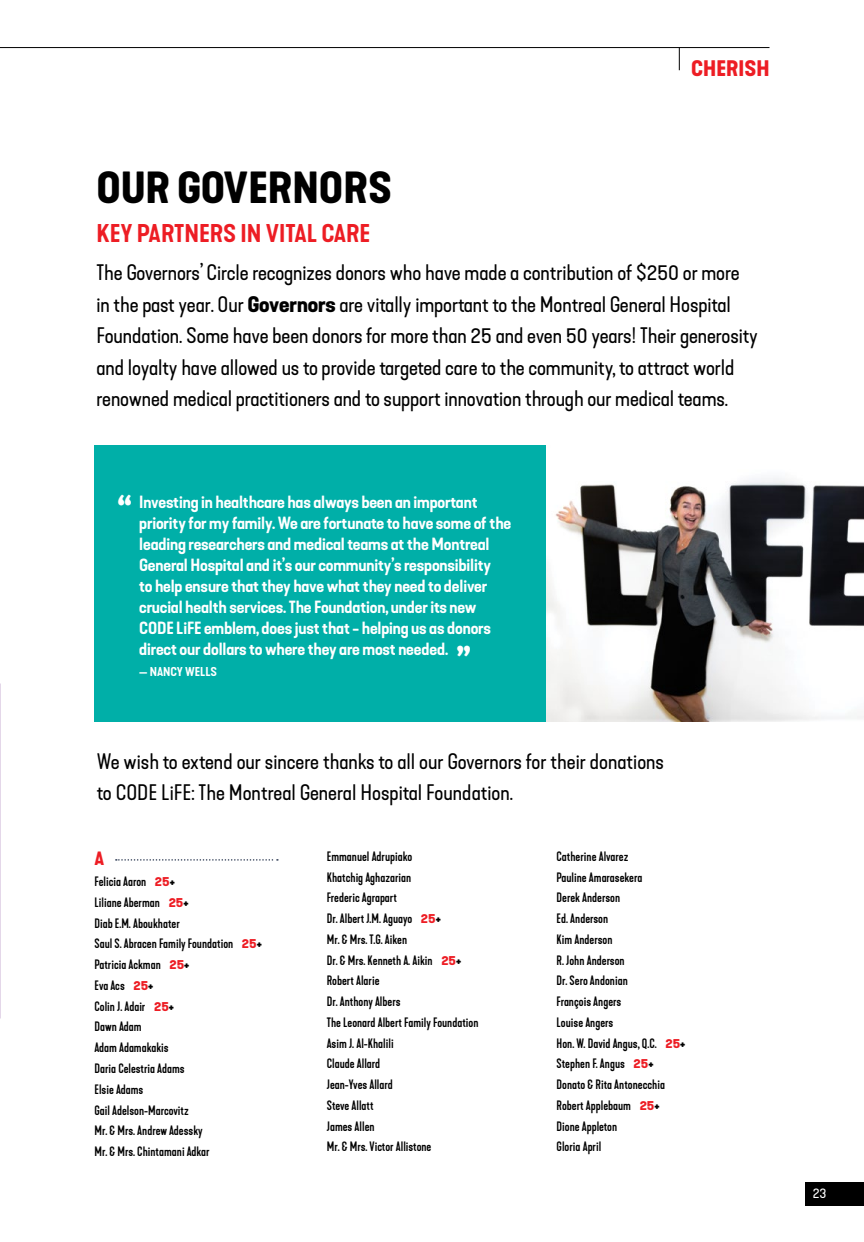
<style>
.page{position:relative;width:864px;height:1242px;background:#fff}
.page>*{position:absolute;margin:0;border:0;box-sizing:border-box;transform-origin:0 0}
.t1{font:700 expanded 42px "Kapra Neue";color:#000}
.t2{font:700 expanded 36px "Kapra Neue";color:#fff}
.t3{font:600 expanded 24px "Kapra Neue";color:#ed1d24}
.t4{font:expanded 21px/31.5px "Kapra Neue";letter-spacing:-.005em;color:#000}
.t5{font:700 expanded 21px "Kapra Neue";color:#ed1d24}
.t6{font:700 expanded 18px "Kapra Neue";color:#ed1d24}
.t7{font:600 expanded 16.5px/21px "Kapra Neue";letter-spacing:-.01em;color:#fff}
.t8{font:expanded 13.5px "Kapra Neue";color:#fff}
.t9{font:500 12.75px/20.7px "Kapra Neue";color:#000}
.t10{font:600 expanded 12px "Kapra Neue";color:#fff}
.s1{font-weight:700}
.s2{font-weight:700;font-stretch:expanded;color:#ed1d24}
.s3{font-weight:700;font-stretch:expanded}
</style>
<div class="page">
<div style="left:805px;top:1183px;width:59px;height:23px;background:#000"></div>
<div style="left:94px;top:445px;width:453px;height:277px;background:#00afa8"></div>
<img style="left:547px;top:478px;width:317px;height:243px">
<hr style="left:0;top:47px;width:770px;height:1px;background:#000">
<svg style="left:679px;top:48px;width:1px;height:22px"></svg>
<svg style="left:116px;top:859px;width:162px;height:2px"></svg>
<h3 class="t5" style="left:691px;top:54px;width:80px">CHERISH</h3>
<h1 class="t1" style="left:97px;top:160px;width:297px">OUR GOVERNORS</h1>
<h3 class="t3" style="left:97px;top:218px;width:275px">KEY PARTNERS IN VITAL CARE</h3>
<p class="t4" style="left:97px;top:257px;width:663px">The Governors’ Circle recognizes donors who have made a contribution of $250 or more in the past year. Our <span class="s1">Governors</span> are vitally important to the Montreal General Hospital Foundation. Some have been donors for more than 25 and even 50 years! Their generosity and loyalty have allowed us to provide targeted care to the community, to attract world renowned medical practitioners and to support innovation through our medical teams.</p>
<h2 class="t2" style="left:118px;top:488px;width:15px">“</h2>
<p class="t7" style="left:139px;top:492px;width:374px">Investing in healthcare has always been an important priority for my family. We are fortunate to have some of the leading researchers and medical teams at the Montreal General Hospital and it’s our community’s responsibility<br>to help ensure that they have what they need to deliver crucial health services. The Foundation, under its new CODE LiFE emblem, does just that - helping us as donors direct our dollars to where they are most needed.</p>
<p class="t10" style="left:139px;top:664px;width:79px">— NANCY WELLS</p>
<h2 class="t2" style="left:457px;top:639px;width:15px">”</h2>
<h3 class="t4" style="left:97px;top:746px;width:569px">We wish to extend our sincere thanks to all our Governors for their donations to CODE LiFE: The Montreal General Hospital Foundation.</h3>
<h3 class="t6" style="left:94px;top:846px;width:11px">A</h3>
<p class="t9" style="left:94px;top:872px;width:169px">Felicia Aaron <span class="s2">25</span><span class="s3">+<br></span>Liliane Aberman <span class="s2">25</span><span class="s3">+<br></span>Diab E.M. Aboukhater<br>Saul S. Abracen Family Foundation <span class="s2">25</span><span class="s3">+<br></span>Patricia Ackman <span class="s2">25</span><span class="s3">+<br></span>Eva Acs <span class="s2">25</span><span class="s3">+<br></span>Colin J. Adair <span class="s2">25</span><span class="s3">+<br></span>Dawn Adam<br>Adam Adamakakis<br>Daria Celestria Adams<br>Elsie Adams<br>Gail Adelson-Marcovitz<br>Mr. &amp; Mrs. Andrew Adessky<br>Mr. &amp; Mrs. Chintamani Adkar</p>
<p class="t9" style="left:327px;top:846px;width:153px">Emmanuel Adrupiako<br>Khatchig Aghazarian<br>Frederic Agrapart<br>Dr. Albert J.M. Aguayo <span class="s2">25</span><span class="s3">+<br></span>Mr. &amp; Mrs. T.G. Aiken<br>Dr. &amp; Mrs. Kenneth A. Aikin <span class="s2">25</span><span class="s3">+<br></span>Robert Alarie<br>Dr. Anthony Albers<br>The Leonard Albert Family Foundation<br>Asim J. Al-Khalili<br>Claude Allard<br>Jean-Yves Allard<br>Steve Allatt<br>James Allen<br>Mr. &amp; Mrs. Victor Allistone</p>
<p class="t9" style="left:557px;top:846px;width:130px">Catherine Alvarez<br>Pauline Amarasekera<br>Derek Anderson<br>Ed. Anderson<br>Kim Anderson<br>R. John Anderson<br>Dr. Sero Andonian<br>François Angers<br>Louise Angers<br>Hon. W. David Angus, Q.C. <span class="s2">25</span><span class="s3">+<br></span>Stephen F. Angus <span class="s2">25</span><span class="s3">+<br></span>Donato &amp; Rita Antonecchia<br>Robert Applebaum <span class="s2">25</span><span class="s3">+<br></span>Dione Appleton<br>Gloria April</p>
<p class="t8" style="left:813px;top:1185px;width:15px">23</p>
</div>
